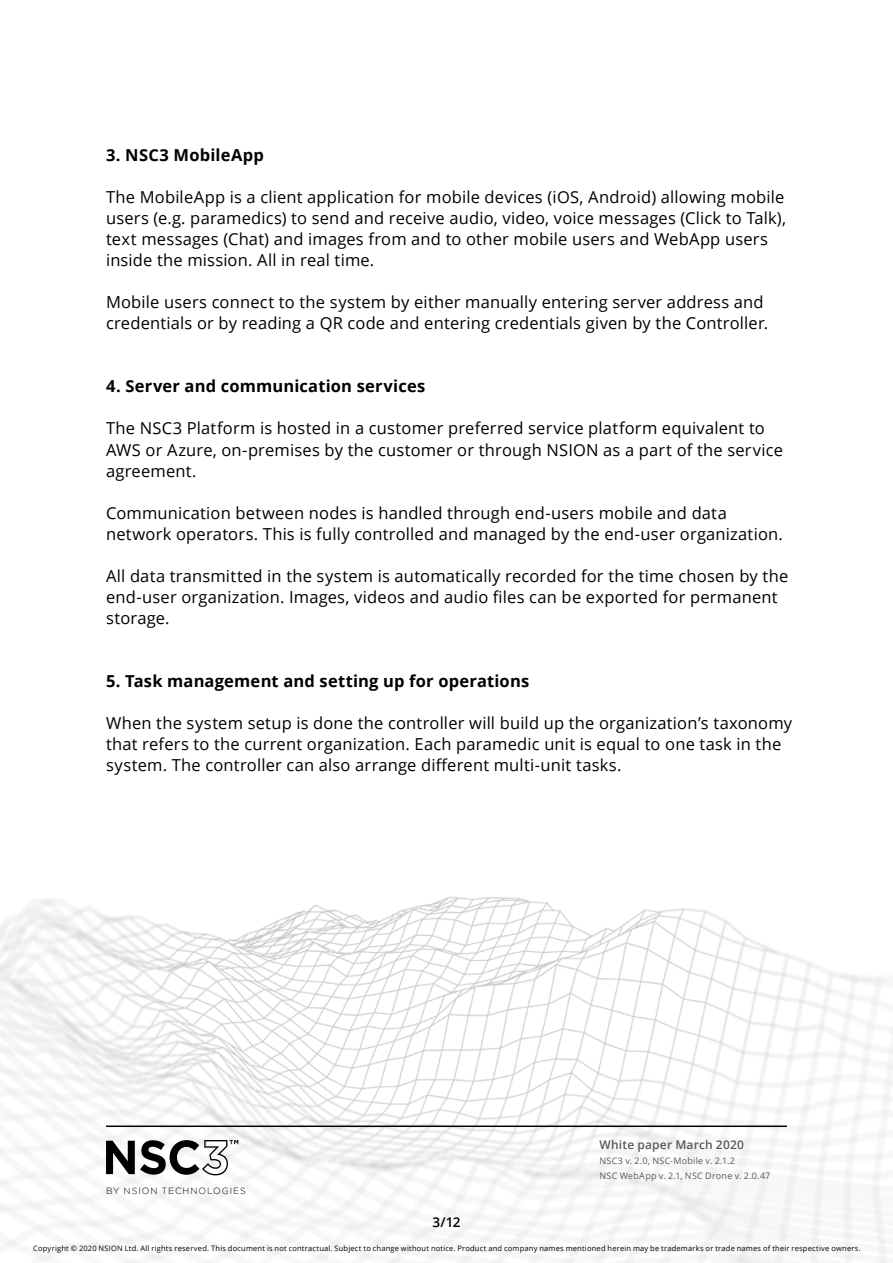
<style>
.page{position:relative;width:893px;height:1263px;background:#fff}
.page>*{position:absolute;margin:0;border:0;box-sizing:border-box;transform-origin:0 0}
.t1{font:16.5px/21px "Open Sans";letter-spacing:.01em;color:#000}
.t2{font:700 16.5px "Open Sans";letter-spacing:.01em;color:#000}
.t3{font:600 13.5px "Open Sans";color:#000}
.t4{font:600 12px "Open Sans";letter-spacing:.015em;color:#58595b}
.t5{font:9px/15px "Open Sans";letter-spacing:.025em;color:#58595b}
.t6{font:300 9px "Gotham";letter-spacing:.105em;color:#000}
.t7{font:7.5px "Open Sans";letter-spacing:.025em;color:#000}
</style>
<div class="page">
<img style="left:0;top:896px;width:893px;height:367px">
<svg style="left:106px;top:1140px;width:132px;height:35px"></svg>
<hr style="left:106px;top:1125px;width:681px;height:2px;background:#000">
<p class="t2" style="left:106px;top:144px;width:159px">3. NSC3 MobileApp</p>
<p class="t1" style="left:106px;top:187px;width:682px">The MobileApp is a client application for mobile devices (iOS, Android) allowing mobile users (e.g. paramedics) to send and receive audio, video, voice messages (Click to Talk), text messages (Chat) and images from and to other mobile users and WebApp users inside the mission. All in real time.</p>
<p class="t1" style="left:106px;top:292px;width:663px">Mobile users connect to the system by either manually entering server address and credentials or by reading a QR code and entering credentials given by the Controller.</p>
<p class="t2" style="left:106px;top:375px;width:321px">4. Server and communication services</p>
<p class="t1" style="left:106px;top:418px;width:678px">The NSC3 Platform is hosted in a customer preferred service platform equivalent to<br>AWS or Azure, on-premises by the customer or through NSION as a part of the service agreement.</p>
<p class="t1" style="left:106px;top:502px;width:678px">Communication between nodes is handled through end-users mobile and data network operators. This is fully controlled and managed by the end-user organization.</p>
<p class="t1" style="left:106px;top:565px;width:684px">All data transmitted in the system is automatically recorded for the time chosen by the end-user organization. Images, videos and audio files can be exported for permanent storage.</p>
<p class="t2" style="left:106px;top:669px;width:425px">5. Task management and setting up for operations</p>
<p class="t1" style="left:106px;top:712px;width:688px">When the system setup is done the controller will build up the organization’s taxonomy that refers to the current organization. Each paramedic unit is equal to one task in the system. The controller can also arrange different multi-unit tasks.</p>
<p class="t6" style="left:106px;top:1186px;width:141px">BY NSION TECHNOLOGIES</p>
<p class="t3" style="left:432px;top:1213px;width:30px">3/12</p>
<p class="t4" style="left:599px;top:1136px;width:146px">White paper March 2020</p>
<p class="t5" style="left:599px;top:1153px;width:172px">NSC3 v. 2.0, NSC-Mobile v. 2.1.2<br>NSC WebApp v. 2.1, NSC Drone v. 2.0.47</p>
<p class="t7" style="left:33px;top:1243px;width:829px">Copyright © 2020 NSION Ltd. All rights reserved. This document is not contractual. Subject to change without notice. Product and company names mentioned herein may be trademarks or trade names of their respective owners.</p>
</div>
